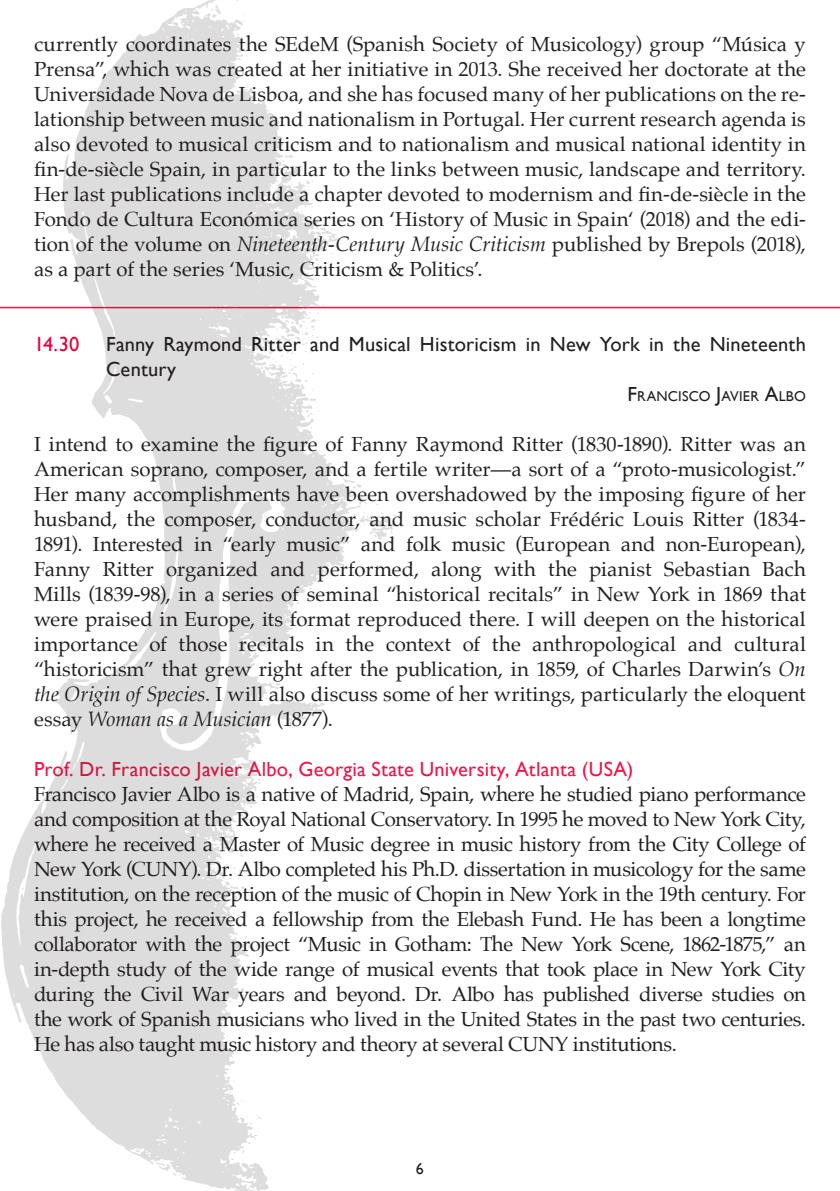
<style>
.page{position:relative;width:840px;height:1191px;background:#fff}
.page>*{position:absolute;margin:0;border:0;box-sizing:border-box;transform-origin:0 0}
.t1{font:20.4px/25px "Palatino";letter-spacing:-.005em;color:#231f20;text-align:justify}
.t2{font:20.4px/25px "Gill Sans";letter-spacing:.01em;color:#231f20}
.t3{font:20.4px "Gill Sans";letter-spacing:.01em;color:#ed1748}
.t4{font:20.4px "Gill Sans";color:#e4003c}
.t5{font:16px "Gill Sans";color:#231f20}
.t6{font:14.2px "Gill Sans";letter-spacing:.015em;color:#231f20}
.s1{font-style:italic}
.s2{font-size:20.4px}
</style>
<div class="page">
<hr style="left:0;top:307px;width:839px;height:1px;background:#ed1748">
<svg style="left:1px;top:0;width:360px;height:1191px"></svg>
<svg style="left:240px;top:988px;width:4px;height:3px"></svg>
<svg style="left:231px;top:1151px;width:4px;height:8px"></svg>
<svg style="left:317px;top:223px;width:15px;height:11px"></svg>
<svg style="left:242px;top:1134px;width:15px;height:19px"></svg>
<svg style="left:312px;top:253px;width:7px;height:12px"></svg>
<svg style="left:291px;top:183px;width:4px;height:5px"></svg>
<svg style="left:273px;top:682px;width:7px;height:4px"></svg>
<svg style="left:237px;top:1100px;width:5px;height:5px"></svg>
<svg style="left:248px;top:944px;width:14px;height:13px"></svg>
<svg style="left:257px;top:778px;width:7px;height:6px"></svg>
<svg style="left:304px;top:181px;width:9px;height:6px"></svg>
<svg style="left:282px;top:646px;width:3px;height:5px"></svg>
<svg style="left:240px;top:83px;width:8px;height:8px"></svg>
<svg style="left:229px;top:1090px;width:6px;height:4px"></svg>
<svg style="left:278px;top:125px;width:3px;height:6px"></svg>
<svg style="left:249px;top:795px;width:14px;height:12px"></svg>
<svg style="left:242px;top:15px;width:2px;height:7px"></svg>
<svg style="left:330px;top:244px;width:7px;height:2px"></svg>
<svg style="left:300px;top:199px;width:13px;height:17px"></svg>
<svg style="left:210px;top:3px;width:11px;height:16px"></svg>
<svg style="left:297px;top:601px;width:4px;height:3px"></svg>
<svg style="left:280px;top:152px;width:14px;height:15px"></svg>
<svg style="left:303px;top:164px;width:4px;height:3px"></svg>
<svg style="left:242px;top:1113px;width:19px;height:11px"></svg>
<svg style="left:248px;top:644px;width:25px;height:15px"></svg>
<svg style="left:237px;top:67px;width:7px;height:7px"></svg>
<svg style="left:238px;top:51px;width:9px;height:9px"></svg>
<svg style="left:330px;top:707px;width:7px;height:5px"></svg>
<svg style="left:220px;top:848px;width:29px;height:55px"></svg>
<svg style="left:238px;top:816px;width:11px;height:15px"></svg>
<svg style="left:155px;top:1161px;width:25px;height:15px"></svg>
<svg style="left:260px;top:293px;width:63px;height:136px"></svg>
<svg style="left:343px;top:474px;width:53px;height:68px"></svg>
<svg style="left:237px;top:759px;width:7px;height:9px"></svg>
<svg style="left:136px;top:1148px;width:5px;height:4px"></svg>
<svg style="left:301px;top:277px;width:13px;height:6px"></svg>
<p class="t1" style="left:34px;top:31px;width:773px">currently coordinates the SEdeM (Spanish Society of Musicology) group “Música y Prensa”, which was created at her initiative in 2013. She received her doctorate at the Universidade Nova de Lisboa, and she has focused many of her publications on the re&shy;lationship between music and nationalism in Portugal. Her current research agenda is also devoted to musical criticism and to nationalism and musical national identity in fin-de-siècle Spain, in particular to the links between music, landscape and territory.<br>Her last publications include a chapter devoted to modernism and fin-de-siècle in the Fondo de Cultura Económica series on ‘History of Music in Spain‘ (2018) and the edi&shy;tion of the volume on <span class="s1">Nineteenth-Century Music Criticism</span> published by Brepols (2018), as a part of the series ‘Music, Criticism &amp; Politics’.</p>
<p class="t4" style="left:34px;top:332px;width:47px">14.30</p>
<p class="t2" style="left:106px;top:331px;width:701px">Fanny Raymond Ritter and Musical Historicism in New York in the Nineteenth<br>Century</p>
<p class="t6" style="left:627px;top:388px;width:178px"><span class="s2">F</span>RANCISCO <span class="s2">J</span>AVIER <span class="s2">A</span>LBO</p>
<p class="t1" style="left:34px;top:431px;width:773px">I intend to examine the figure of Fanny Raymond Ritter (1830-1890). Ritter was an American soprano, composer, and a fertile writer—a sort of a “proto-musicologist.” Her many accomplishments have been overshadowed by the imposing figure of her husband, the composer, conductor, and music scholar Frédéric Louis Ritter (1834- 1891). Interested in “early music” and folk music (European and non-European), Fanny Ritter organized and performed, along with the pianist Sebastian Bach Mills (1839-98), in a series of seminal “historical recitals” in New York in 1869 that were praised in Europe, its format reproduced there. I will deepen on the historical importance of those recitals in the context of the anthropological and cultural “historicism” that grew right after the publication, in 1859, of Charles Darwin’s <span class="s1">On the Origin of Species</span>. I will also discuss some of her writings, particularly the eloquent essay <span class="s1">Woman as a Musician</span> (1877).</p>
<p class="t3" style="left:34px;top:757px;width:600px">Prof. Dr. Francisco Javier Albo, Georgia State University, Atlanta (USA)</p>
<p class="t1" style="left:34px;top:781px;width:773px">Francisco Javier Albo is a native of Madrid, Spain, where he studied piano performance and composition at the Royal National Conservatory. In 1995 he moved to New York City, where he received a Master of Music degree in music history from the City College of New York (CUNY). Dr. Albo completed his Ph.D. dissertation in musicology for the same institution, on the reception of the music of Chopin in New York in the 19th century. For this project, he received a fellowship from the Elebash Fund. He has been a longtime collaborator with the project “Music in Gotham: The New York Scene, 1862-1875,” an in-depth study of the wide range of musical events that took place in New York City during the Civil War years and beyond. Dr. Albo has published diverse studies on the work of Spanish musicians who lived in the United States in the past two centuries.<br>He has also taught music history and theory at several CUNY institutions.</p>
<p class="t5" style="left:416px;top:1159px;width:9px">6</p>
</div>
